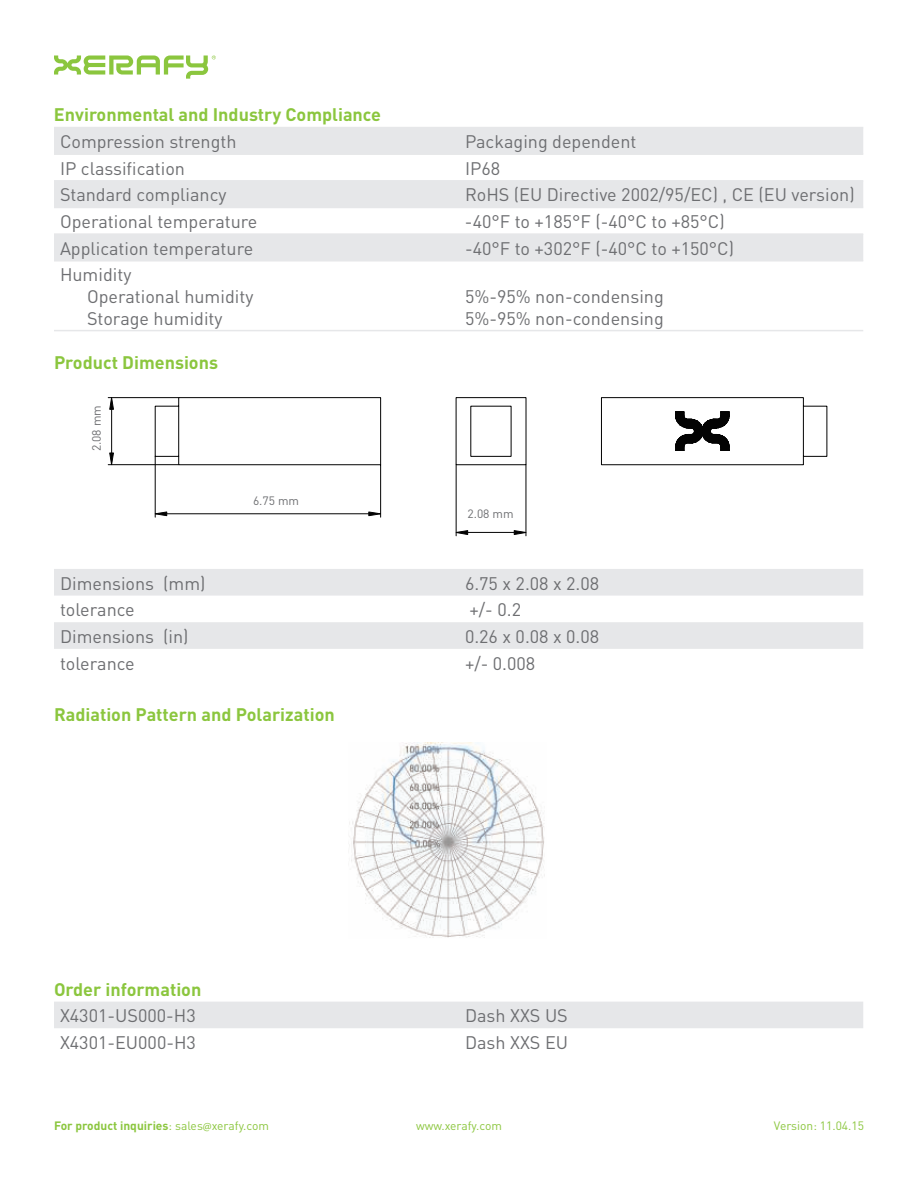
<style>
.page{position:relative;width:918px;height:1188px;background:#fff}
.page>*{position:absolute;margin:0;border:0;box-sizing:border-box;transform-origin:0 0}
.t1{font:18px/21.6px "DIN";color:#6d6e71}
.t2{font:700 18px "DIN";color:#8bc63e}
.t3{font:700 12px "DIN";color:#8bc63e}
.t4{font:12px "DIN";color:#8bc63e}
.t5{font:12px "DIN";color:#6d6e71}
.s1{font-weight:400}
.s2{font-family:"Myriad Pro";font-weight:400}
</style>
<div class="page">
<svg style="left:54px;top:128px;width:809px;height:132px;fill:#e6e7e9"></svg>
<hr style="left:54px;top:127px;width:405px;height:1px;background:#e6e7e9">
<hr style="left:459px;top:127px;width:404px;height:1px;background:#e6e7e9">
<hr style="left:54px;top:153px;width:405px;height:2px;background:#e6e7e9">
<hr style="left:459px;top:153px;width:404px;height:2px;background:#e6e7e9">
<hr style="left:54px;top:180px;width:405px;height:2px;background:#e6e7e9">
<hr style="left:459px;top:180px;width:404px;height:2px;background:#e6e7e9">
<hr style="left:54px;top:207px;width:405px;height:1px;background:#e6e7e9">
<hr style="left:459px;top:207px;width:404px;height:1px;background:#e6e7e9">
<hr style="left:54px;top:233px;width:405px;height:2px;background:#e6e7e9">
<hr style="left:459px;top:233px;width:404px;height:2px;background:#e6e7e9">
<hr style="left:54px;top:260px;width:405px;height:2px;background:#e6e7e9">
<hr style="left:459px;top:260px;width:404px;height:2px;background:#e6e7e9">
<hr style="left:54px;top:330px;width:405px;height:1px;background:#e6e7e9">
<hr style="left:459px;top:330px;width:404px;height:1px;background:#e6e7e9">
<svg style="left:54px;top:569px;width:809px;height:80px;fill:#e6e7e9"></svg>
<svg style="left:54px;top:55px;width:162px;height:24px"></svg>
<svg style="left:155px;top:397px;width:672px;height:121px"></svg>
<svg style="left:368px;top:512px;width:15px;height:4px"></svg>
<svg style="left:154px;top:512px;width:13px;height:4px"></svg>
<hr style="left:108px;top:397px;width:71px;height:1px;background:#030303">
<hr style="left:108px;top:464px;width:71px;height:1px;background:#030303">
<hr style="left:111px;top:409px;width:1px;height:44px;background:#030303">
<svg style="left:109px;top:397px;width:5px;height:13px"></svg>
<svg style="left:109px;top:453px;width:5px;height:13px"></svg>
<hr style="left:456px;top:465px;width:1px;height:71px;background:#030303">
<hr style="left:526px;top:465px;width:1px;height:71px;background:#030303">
<hr style="left:468px;top:532px;width:46px;height:1px;background:#030303">
<svg style="left:455px;top:530px;width:13px;height:5px"></svg>
<svg style="left:514px;top:530px;width:13px;height:5px"></svg>
<svg style="left:662px;top:411px;width:79px;height:40px"></svg>
<img style="left:349px;top:742px;width:196px;height:196px">
<div style="left:54px;top:1002px;width:809px;height:26px;background:#e6e7e9"></div>
<p class="t2" style="left:54px;top:108px;width:329px">Environmental and Industry Compliance</p>
<p class="t1" style="left:60px;top:132px;width:178px">Compression strength</p>
<p class="t1" style="left:465px;top:132px;width:173px">Packaging dependent</p>
<p class="t1" style="left:60px;top:159px;width:127px">IP classification</p>
<p class="t1" style="left:465px;top:159px;width:37px">IP68</p>
<p class="t1" style="left:60px;top:185px;width:168px">Standard compliancy</p>
<p class="t1" style="left:465px;top:185px;width:391px">RoHS (EU Directive 2002/95/EC) , CE (EU version)</p>
<p class="t1" style="left:60px;top:212px;width:199px">Operational temperature</p>
<p class="t1" style="left:465px;top:212px;width:261px">-40°F to +185°F (-40°C to +85°C)</p>
<p class="t1" style="left:60px;top:239px;width:195px">Application temperature</p>
<p class="t1" style="left:465px;top:239px;width:271px">-40°F to +302°F (-40°C to +150°C)</p>
<p class="t1" style="left:87px;top:265px;width:168px;text-indent:-27px">Humidity<br>Operational humidity<br>Storage humidity</p>
<p class="t1" style="left:465px;top:287px;width:200px">5%-95% non-condensing<br>5%-95% non-condensing</p>
<p class="t2" style="left:54px;top:356px;width:166px">Product Dimensions</p>
<p class="t5" style="left:91px;top:451px;width:48px;rotate:-90deg">2.08 mm</p>
<p class="t5" style="left:253px;top:495px;width:48px">6.75 mm</p>
<p class="t5" style="left:468px;top:509px;width:48px">2.08 mm</p>
<p class="t1" style="left:60px;top:574px;width:147px">Dimensions (mm)</p>
<p class="t1" style="left:465px;top:574px;width:136px">6.75 x 2.08 x 2.08</p>
<p class="t1" style="left:60px;top:600px;width:76px">tolerance</p>
<p class="t1" style="left:469px;top:600px;width:53px">+/- 0.2</p>
<p class="t1" style="left:60px;top:627px;width:130px">Dimensions (in)</p>
<p class="t1" style="left:465px;top:627px;width:136px">0.26 x 0.08 x 0.08</p>
<p class="t1" style="left:60px;top:653px;width:76px">tolerance</p>
<p class="t1" style="left:465px;top:653px;width:72px">+/- 0.008</p>
<p class="t2" style="left:54px;top:708px;width:282px">Radiation Pattern and Polarization</p>
<p class="t2" style="left:54px;top:983px;width:149px">Order information</p>
<p class="t1" style="left:60px;top:1006px;width:137px">X4301-US000-H3</p>
<p class="t1" style="left:465px;top:1006px;width:104px">Dash XXS US</p>
<p class="t1" style="left:60px;top:1033px;width:138px">X4301-EU000-H3</p>
<p class="t1" style="left:465px;top:1033px;width:105px">Dash XXS EU</p>
<p class="t3" style="left:54px;top:1122px;width:217px">For product inquiries<span class="s1">: sales</span><span class="s2">@</span><span class="s1">xerafy.com</span></p>
<p class="t4" style="left:416px;top:1122px;width:87px">www.xerafy.com</p>
<p class="t4" style="left:774px;top:1122px;width:92px">Version: 11.04.15</p>
</div>
